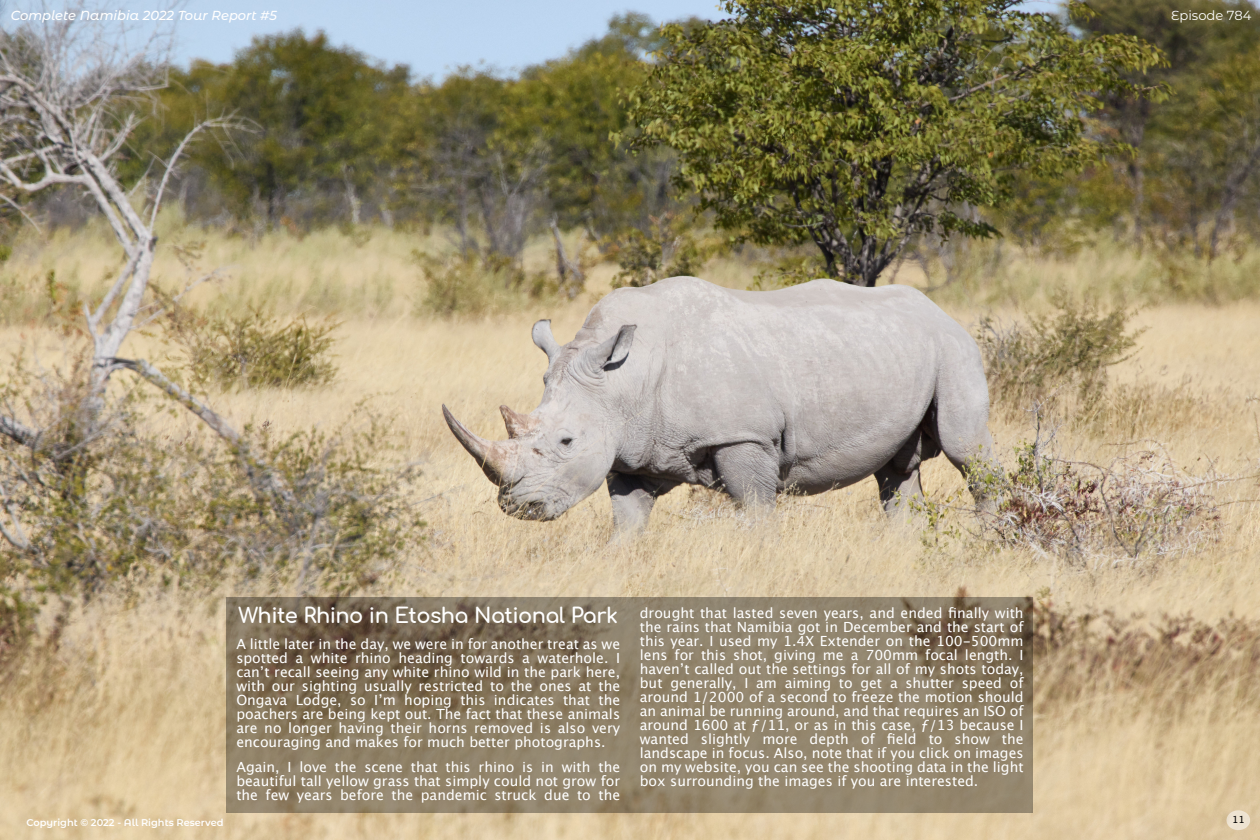
<style>
.page{position:relative;width:1260px;height:840px;background:#fff}
.page>*{position:absolute;margin:0;border:0;box-sizing:border-box;transform-origin:0 0}
.t1{font:700 21px "Comfortaa";letter-spacing:-.03em;color:#fff}
.t2{font:14px/14px "Lucida Grande";color:#fff;text-align:justify}
.t3{font:italic 500 13.12px "Montserrat Alternates";color:#fff}
.t4{font:13.12px "Montserrat Alternates";color:#fff}
.t5{font:600 9.8px "Montserrat Alternates";color:#fff}
.t6{font:9.8px "Lucida Grande";color:#000}
</style>
<div class="page">
<img style="left:0;top:0;width:1260px;height:840px">
<div style="left:1227px;top:810px;width:23px;height:20px;background:#eee3d1;border-radius:50%"></div>
<div style="left:227px;top:597px;width:806px;height:216px;background:#000;opacity:.35"></div>
<p class="t3" style="left:11px;top:7px;width:268px">Complete Namibia 2022 Tour Report #5</p>
<p class="t4" style="left:1171px;top:7px;width:82px">Episode 784</p>
<p class="t5" style="left:26px;top:816px;width:199px">Copyright © 2022 - All Rights Reserved</p>
<h1 class="t1" style="left:239px;top:605px;width:381px">White Rhino in Etosha National Park</h1>
<p class="t2" style="left:236px;top:638px;width:385px">A little later in the day, we were in for another treat as we spotted a white rhino heading towards a waterhole. I canʼt recall seeing any white rhino wild in the park here, with our sighting usually restricted to the ones at the Ongava Lodge, so Iʼm hoping this indicates that the poachers are being kept out. The fact that these animals are no longer having their horns removed is also very encouraging and makes for much better photographs.</p>
<p class="t2" style="left:236px;top:761px;width:385px">Again, I love the scene that this rhino is in with the beautiful tall yellow grass that simply could not grow for the few years before the pandemic struck due to the</p>
<p class="t2" style="left:640px;top:607px;width:385px">drought that lasted seven years, and ended finally with the rains that Namibia got in December and the start of this year. I used my 1.4X Extender on the 100-500mm lens for this shot, giving me a 700mm focal length. I havenʼt called out the settings for all of my shots today, but generally, I am aiming to get a shutter speed of around 1/2000 of a second to freeze the motion should an animal be running around, and that requires an ISO of around 1600 at ƒ/11, or as in this case, ƒ/13 because I wanted slightly more depth of field to show the landscape in focus. Also, note that if you click on images on my website, you can see the shooting data in the light box surrounding the images if you are interested.</p>
<p class="t6" style="left:1232px;top:816px;width:14px">11</p>
</div>
